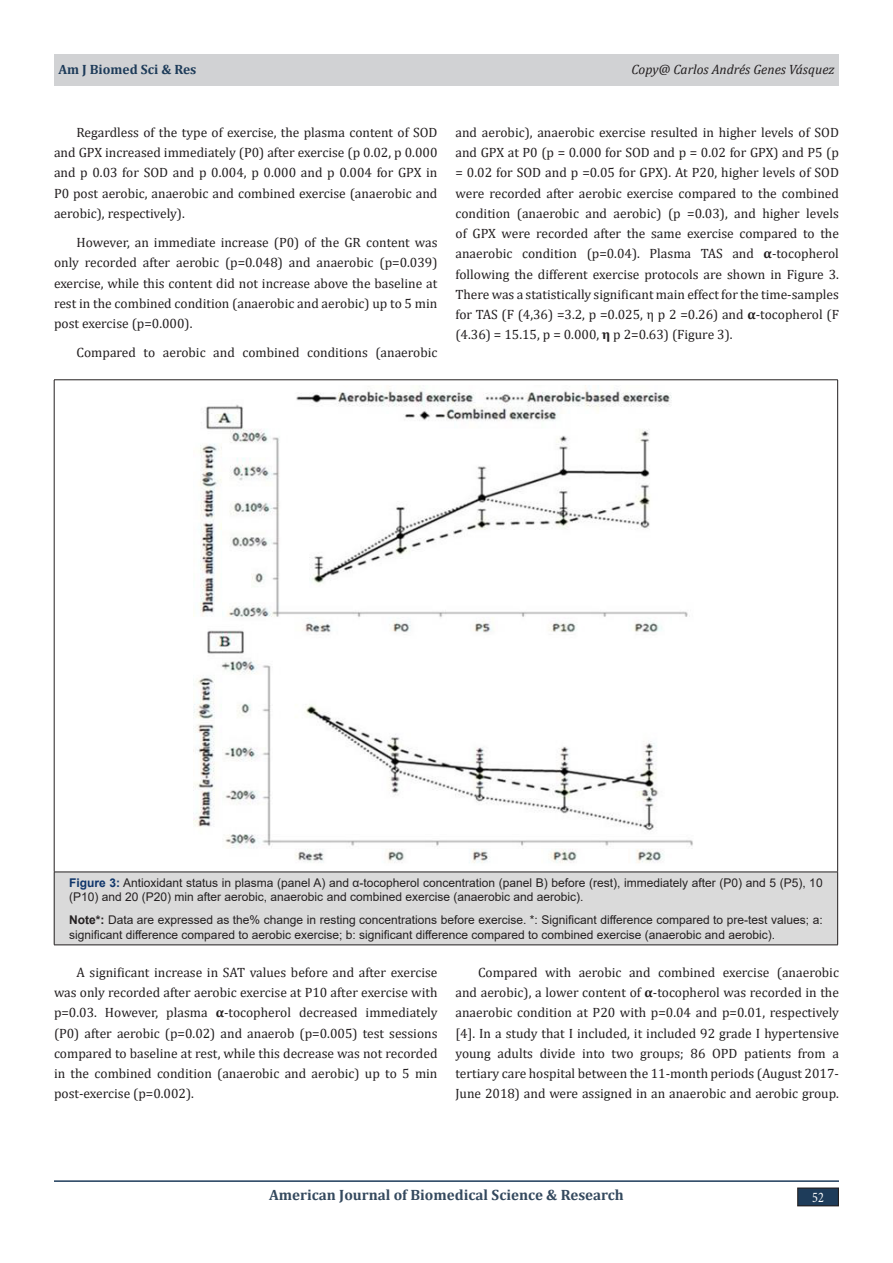
<style>
.page{position:relative;width:893px;height:1263px;background:#fff}
.page>*{position:absolute;margin:0;border:0;box-sizing:border-box;transform-origin:0 0}
.t1{font:700 15px "Cambria";color:#34495e}
.t2{font:14.7px "Minion Pro";color:#fff;scale:.83 1}
.t3{font:13.5px/20.2px "Cambria";color:#231f20;text-align:justify}
.t4{font:italic 13.5px "Cambria";color:#231f20}
.t5{font:700 13.5px "Cambria";color:#1e3c5a}
.t6{font:12px/14.4px "Arial";color:#231f20}
.s1{font-weight:700}
.s2{font-weight:700;color:#0e356a}
</style>
<div class="page">
<hr style="left:54px;top:1180px;width:785px;height:2px;background:#1e3c5a">
<div style="left:54px;top:54px;width:785px;height:31px;background:#d1d2d4"></div>
<div style="left:798px;top:1188px;width:40px;height:18px;background:#1e3c5a"></div>
<div style="left:797px;top:1187px;width:42px;height:19px;border:1px solid #231f20"></div>
<div style="left:54px;top:872px;width:784px;height:73px;background:#dadada"></div>
<hr style="left:54px;top:379px;width:784px;height:1px;background:#231f20">
<hr style="left:54px;top:380px;width:1px;height:492px;background:#231f20">
<hr style="left:837px;top:380px;width:1px;height:492px;background:#231f20">
<hr style="left:54px;top:872px;width:784px;height:1px;background:#231f20">
<hr style="left:54px;top:872px;width:1px;height:73px;background:#231f20">
<hr style="left:837px;top:872px;width:1px;height:73px;background:#231f20">
<hr style="left:54px;top:945px;width:784px;height:1px;background:#231f20">
<img style="left:194px;top:386px;width:499px;height:477px">
<p class="t5" style="left:58px;top:59px;width:139px">Am J Biomed Sci &amp; Res</p>
<p class="t4" style="left:631px;top:59px;width:204px">Copy@ Carlos Andrés Genes Vásquez</p>
<p class="t3" style="left:54px;top:122px;width:385px;text-indent:22px">Regardless of the type of exercise, the plasma content of SOD and GPX increased immediately (P0) after exercise (p 0.02, p 0.000 and p 0.03 for SOD and p 0.004, p 0.000 and p 0.004 for GPX in P0 post aerobic, anaerobic and combined exercise (anaerobic and aerobic), respectively).</p>
<p class="t3" style="left:54px;top:232px;width:385px;text-indent:22px">However, an immediate increase (P0) of the GR content was only recorded after aerobic (p=0.048) and anaerobic (p=0.039) exercise, while this content did not increase above the baseline at rest in the combined condition (anaerobic and aerobic) up to 5 min post exercise (p=0.000).</p>
<p class="t3" style="left:76px;top:343px;width:362px">Compared to aerobic and combined conditions (anaerobic</p>
<p class="t3" style="left:455px;top:122px;width:385px">and aerobic), anaerobic exercise resulted in higher levels of SOD and GPX at P0 (p = 0.000 for SOD and p = 0.02 for GPX) and P5 (p = 0.02 for SOD and p =0.05 for GPX). At P20, higher levels of SOD were recorded after aerobic exercise compared to the combined condition (anaerobic and aerobic) (p =0.03), and higher levels of GPX were recorded after the same exercise compared to the anaerobic condition (p=0.04). Plasma TAS and <span class="s1">α</span>-tocopherol following the different exercise protocols are shown in Figure 3.<br>There was a statistically significant main effect for the time-samples for TAS (F (4,36) =3.2, p =0.025, η p 2 =0.26) and <span class="s1">α</span>-tocopherol (F (4.36) = 15.15, p = 0.000, <span class="s1">η</span> p 2=0.63) (Figure 3).</p>
<p class="t6" style="left:69px;top:875px;width:755px"><span class="s2">Figure 3:</span> Antioxidant status in plasma (panel A) and α-tocopherol concentration (panel B) before (rest), immediately after (P0) and 5 (P5), 10 (P10) and 20 (P20) min after aerobic, anaerobic and combined exercise (anaerobic and aerobic).</p>
<p class="t6" style="left:69px;top:913px;width:755px"><span class="s1">Note*:</span> Data are expressed as the% change in resting concentrations before exercise. *: Significant difference compared to pre-test values; a: significant difference compared to aerobic exercise; b: significant difference compared to combined exercise (anaerobic and aerobic).</p>
<p class="t3" style="left:54px;top:962px;width:385px;text-indent:22px">A significant increase in SAT values before and after exercise was only recorded after aerobic exercise at P10 after exercise with p=0.03. However, plasma <span class="s1">α</span>-tocopherol decreased immediately (P0) after aerobic (p=0.02) and anaerob (p=0.005) test sessions compared to baseline at rest, while this decrease was not recorded in the combined condition (anaerobic and aerobic) up to 5 min post-exercise (p=0.002).</p>
<p class="t3" style="left:455px;top:962px;width:385px;text-indent:22px">Compared with aerobic and combined exercise (anaerobic and aerobic), a lower content of <span class="s1">α</span>-tocopherol was recorded in the anaerobic condition at P20 with p=0.04 and p=0.01, respectively [4]. In a study that I included, it included 92 grade I hypertensive young adults divide into two groups; 86 OPD patients from a tertiary care hospital between the 11-month periods (August 2017- June 2018) and were assigned in an anaerobic and aerobic group.</p>
<p class="t1" style="left:269px;top:1184px;width:356px">American Journal of Biomedical Science &amp; Research</p>
<p class="t2" style="left:812px;top:1188px;width:16px">52</p>
</div>
